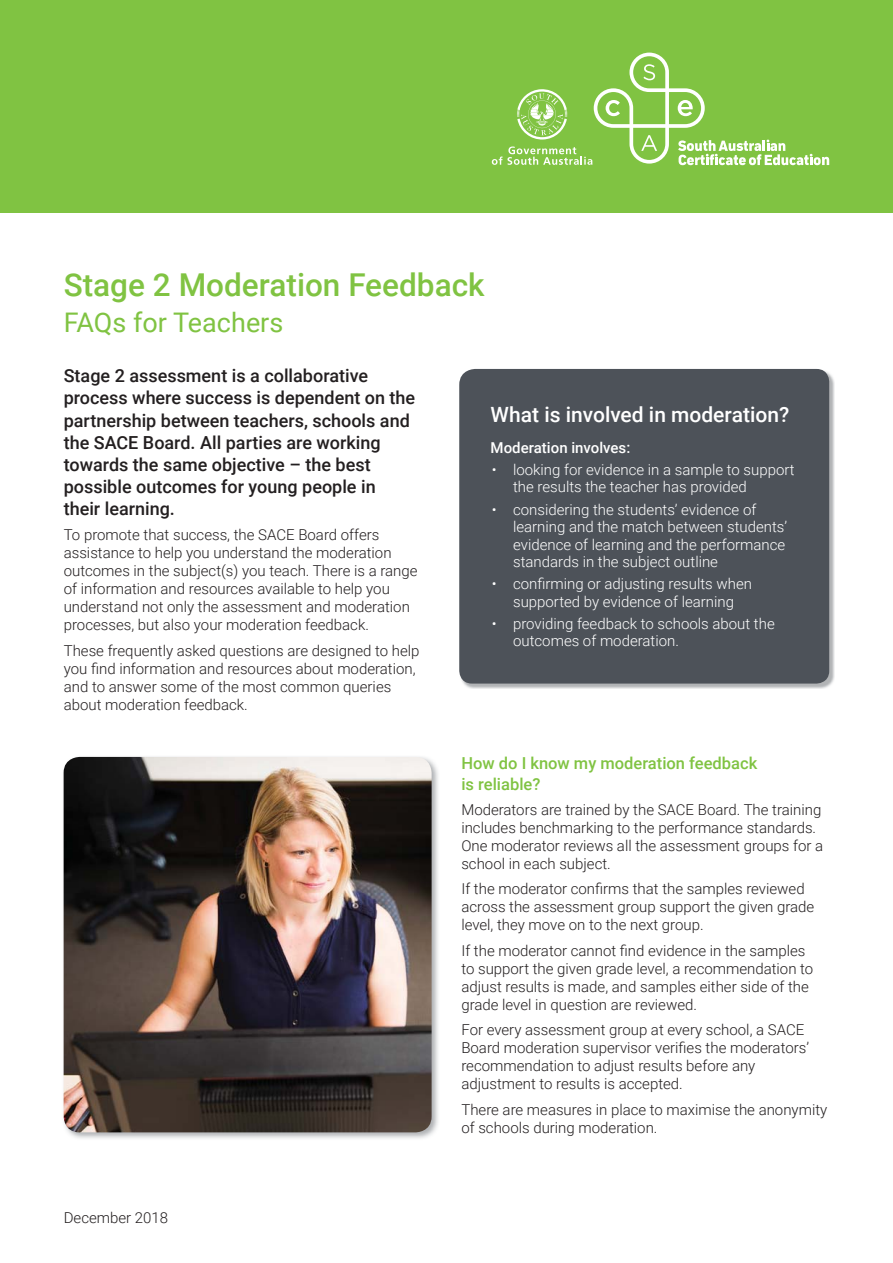
<style>
.page{position:relative;width:893px;height:1263px;background:#fff}
.page>*{position:absolute;margin:0;border:0;box-sizing:border-box;transform-origin:0 0}
.t1{font:500 31.5px "Roboto";color:#80c342}
.t2{font:27px "Roboto";color:#80c342}
.t3{font:500 21px "Roboto";color:#fff}
.t4{font:500 18px/22px "Roboto";color:#231f20}
.t5{font:500 16.5px/20.2px "Roboto";color:#80c342}
.t6{font:300 15px/18px "Roboto";color:#231f20}
.t7{font:300 15px/17.2px "Roboto";color:#fff}
.t8{font:500 15px "Roboto";color:#fff}
</style>
<div class="page">
<img style="left:464px;top:373px;width:370px;height:316px">
<div style="left:459px;top:369px;width:370px;height:315px;background:#4d5259"></div>
<img style="left:63px;top:756px;width:375px;height:383px">
<img style="left:64px;top:757px;width:368px;height:375px;border-radius:16px">
<div style="left:0;top:0;width:893px;height:213px;background:#80c342"></div>
<svg style="left:492px;top:53px;width:337px;height:112px"></svg>
<h1 class="t1" style="left:64px;top:267px;width:422px">Stage 2 Moderation Feedback</h1>
<h2 class="t2" style="left:64px;top:307px;width:221px">FAQs for Teachers</h2>
<p class="t4" style="left:64px;top:365px;width:353px">Stage 2 assessment is a collaborative process where success is dependent on the partnership between teachers, schools and the SACE Board. All parties are working towards the same objective – the best possible outcomes for young people in their learning.</p>
<p class="t6" style="left:64px;top:526px;width:355px">To promote that success, the SACE Board offers assistance to help you understand the moderation outcomes in the subject(s) you teach. There is a range of information and resources available to help you understand not only the assessment and moderation processes, but also your moderation feedback.</p>
<p class="t6" style="left:64px;top:642px;width:357px">These frequently asked questions are designed to help you find information and resources about moderation, and to answer some of the most common queries about moderation feedback.</p>
<h3 class="t3" style="left:491px;top:402px;width:300px">What is involved in moderation?</h3>
<p class="t8" style="left:491px;top:439px;width:141px">Moderation involves:</p>
<p class="t7" style="left:513px;top:461px;width:283px;text-indent:-21px">• looking for evidence in a sample to support the results the teacher has provided</p>
<p class="t7" style="left:513px;top:501px;width:276px;text-indent:-21px">• considering the students’ evidence of learning and the match between students’ evidence of learning and the performance standards in the subject outline</p>
<p class="t7" style="left:492px;top:576px;width:262px;text-align:center">• confirming or adjusting results when supported by evidence of learning</p>
<p class="t7" style="left:513px;top:615px;width:263px;text-indent:-21px">• providing feedback to schools about the outcomes of moderation.</p>
<p class="t6" style="left:64px;top:1209px;width:106px">December 2018</p>
<p class="t5" style="left:461px;top:754px;width:297px">How do I know my moderation feedback is reliable?</p>
<p class="t6" style="left:461px;top:801px;width:363px">Moderators are trained by the SACE Board. The training includes benchmarking to the performance standards.<br>One moderator reviews all the assessment groups for a school in each subject.</p>
<p class="t6" style="left:461px;top:880px;width:354px">If the moderator confirms that the samples reviewed across the assessment group support the given grade level, they move on to the next group.</p>
<p class="t6" style="left:461px;top:942px;width:353px">If the moderator cannot find evidence in the samples to support the given grade level, a recommendation to adjust results is made, and samples either side of the grade level in question are reviewed.</p>
<p class="t6" style="left:461px;top:1021px;width:349px">For every assessment group at every school, a SACE Board moderation supervisor verifies the moderators’ recommendation to adjust results before any adjustment to results is accepted.</p>
<p class="t6" style="left:461px;top:1101px;width:367px">There are measures in place to maximise the anonymity of schools during moderation.</p>
</div>
